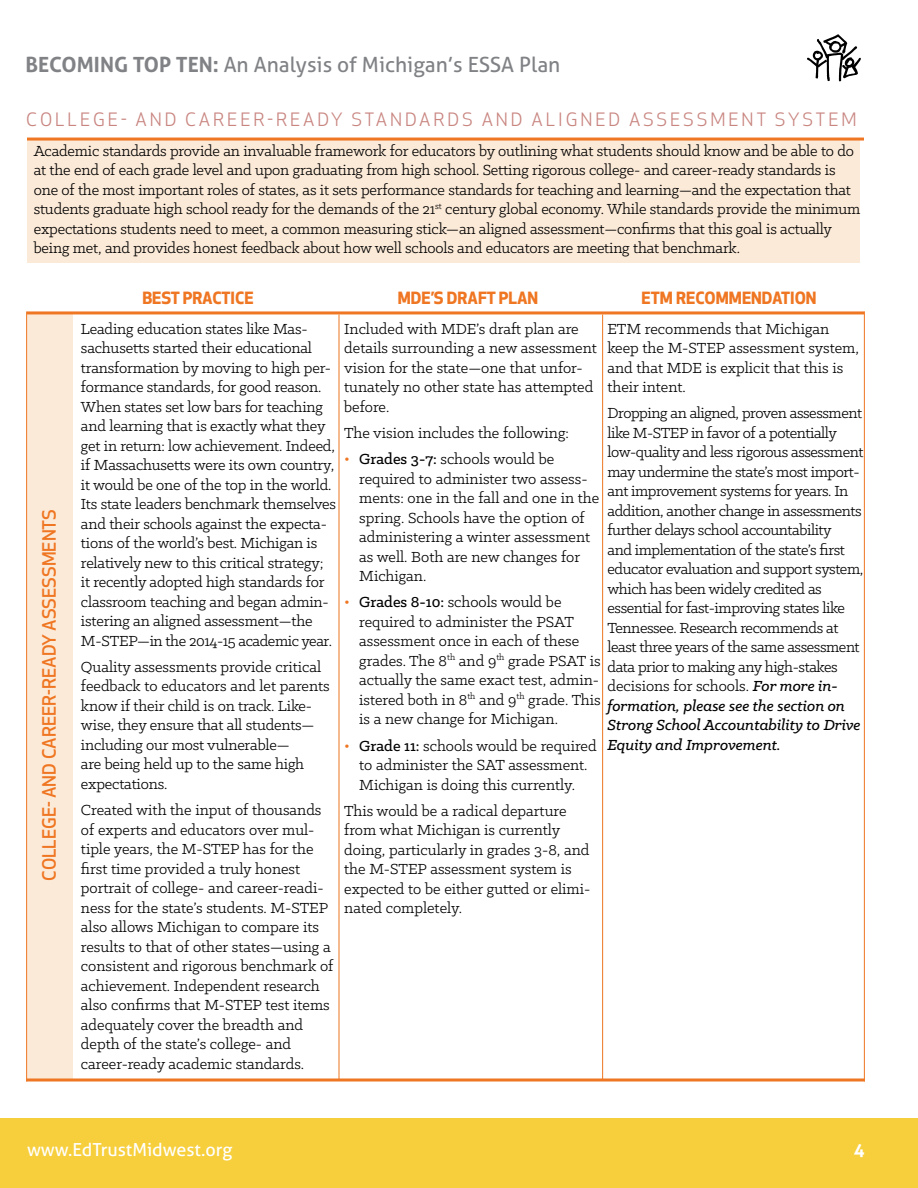
<style>
.page{position:relative;width:918px;height:1188px;background:#fff}
.page>*{position:absolute;margin:0;border:0;box-sizing:border-box;transform-origin:0 0}
.t1{font:21px "Aller";color:#808285}
.t2{font:18px "Apex New";letter-spacing:.16em;color:#c98681}
.t3{font:500 18px "Apex New";color:#ef7622}
.t4{font:18px "Aller";color:#fff}
.t5{font:700 18px "Aller";color:#fff}
.t6{font:16.5px/19.5px "Klinic Slab";letter-spacing:-.01em;color:#000}
.t7{font:700 16.5px "Apex New";color:#ef7622}
.s1{font-weight:700}
.s2{color:#ef7622}
.s3{font-weight:500}
.s4{font-weight:500;font-style:italic}
</style>
<div class="page">
<div style="left:27px;top:313px;width:46px;height:765px;background:#fcead8"></div>
<div style="left:27px;top:139px;width:833px;height:123px;background:#fcead8"></div>
<hr style="left:27px;top:138px;width:837px;height:3px;background:#ef7622">
<hr style="left:27px;top:311px;width:837px;height:3px;background:#ef7622">
<hr style="left:339px;top:315px;width:1px;height:765px;background:#ef7622">
<hr style="left:602px;top:315px;width:1px;height:765px;background:#ef7622">
<svg style="left:27px;top:1078px;width:837px;height:4px;fill:#ef7928"></svg>
<hr style="left:864px;top:311px;width:1px;height:771px;background:#ef7622">
<div style="left:0;top:1119px;width:918px;height:69px;background:#f7cf3c"></div>
<hr style="left:26px;top:311px;width:1px;height:771px;background:#ef7622">
<svg style="left:807px;top:34px;width:54px;height:47px"></svg>
<p class="t1" style="left:25px;top:51px;width:536px"><span class="s1">BECOMING TOP TEN:</span> An Analysis of Michigan’s ESSA Plan</p>
<p class="t2" style="left:26px;top:108px;width:832px">COLLEGE- AND CAREER-READY STANDARDS AND ALIGNED ASSESSMENT SYSTEM</p>
<p class="t6" style="left:34px;top:141px;width:828px">Academic standards provide an invaluable framework for educators by outlining what students should know and be able to do at the end of each grade level and upon graduating from high school. Setting rigorous college- and career-ready standards is one of the most important roles of states, as it sets performance standards for teaching and learning—and the expectation that students graduate high school ready for the demands of the 21<sup>st</sup> century global economy. While standards provide the minimum expectations students need to meet, a common measuring stick—an aligned assessment—confirms that this goal is actually being met, and provides honest feedback about how well schools and educators are meeting that benchmark.</p>
<p class="t3" style="left:37px;top:881px;width:374px;rotate:-90deg">COLLEGE- AND CAREER-READY ASSESSMENTS</p>
<p class="t7" style="left:142px;top:286px;width:113px">BEST PRACTICE</p>
<p class="t7" style="left:398px;top:286px;width:142px">MDE’S DRAFT PLAN</p>
<p class="t7" style="left:641px;top:286px;width:177px">ETM RECOMMENDATION</p>
<p class="t6" style="left:81px;top:318px;width:257px">Leading education states like Mas&shy;sachusetts started their educational transformation by moving to high per&shy;formance standards, for good reason.<br>When states set low bars for teaching and learning that is exactly what they get in return: low achievement. Indeed, if Massachusetts were its own country, it would be one of the top in the world.<br>Its state leaders benchmark themselves and their schools against the expecta&shy;tions of the world’s best. Michigan is relatively new to this critical strategy; it recently adopted high standards for classroom teaching and began admin&shy;istering an aligned assessment—the M-STEP—in the 2014-15 academic year.</p>
<p class="t6" style="left:81px;top:657px;width:250px">Quality assessments provide critical feedback to educators and let parents know if their child is on track. Like&shy;wise, they ensure that all students— including our most vulnerable—<br>are being held up to the same high expectations.</p>
<p class="t6" style="left:81px;top:800px;width:254px">Created with the input of thousands of experts and educators over mul&shy;tiple years, the M-STEP has for the first time provided a truly honest portrait of college- and career-readi&shy;ness for the state’s students. M-STEP also allows Michigan to compare its results to that of other states—using a consistent and rigorous benchmark of achievement. Independent research also confirms that M-STEP test items adequately cover the breadth and depth of the state’s college- and career-ready academic standards.</p>
<p class="t6" style="left:344px;top:318px;width:254px">Included with MDE’s draft plan are details surrounding a new assessment vision for the state—one that unfor&shy;tunately no other state has attempted before.</p>
<p class="t6" style="left:344px;top:423px;width:226px">The vision includes the following:</p>
<p class="t6" style="left:359px;top:449px;width:242px;text-indent:-15px"><span class="s2">•</span> <span class="s3">Grades 3-7:</span> schools would be required to administer two assess&shy;ments: one in the fall and one in the spring. Schools have the option of administering a winter assessment as well. Both are new changes for<br>Michigan.</p>
<p class="t6" style="left:359px;top:592px;width:243px;text-indent:-15px"><span class="s2">•</span> <span class="s3">Grades 8-10:</span> schools would be required to administer the PSAT assessment once in each of these grades. The 8<sup>th</sup> and 9<sup>th</sup> grade PSAT is actually the same exact test, admin&shy;istered both in 8<sup>th</sup> and 9<sup>th</sup> grade. This is a new change for Michigan.</p>
<p class="t6" style="left:344px;top:735px;width:254px;text-align:center"><span class="s2">•</span> <span class="s3">Grade 11:</span> schools would be required to administer the SAT assessment.<br>Michigan is doing this currently.</p>
<p class="t6" style="left:344px;top:801px;width:248px">This would be a radical departure from what Michigan is currently doing, particularly in grades 3-8, and the M-STEP assessment system is expected to be either gutted or elimi&shy;nated completely.</p>
<p class="t6" style="left:608px;top:318px;width:253px">ETM recommends that Michigan keep the M-STEP assessment system, and that MDE is explicit that this is their intent.</p>
<p class="t6" style="left:608px;top:403px;width:257px">Dropping an aligned, proven assessment like M-STEP in favor of a potentially low-quality and less rigorous assessment may undermine the state’s most import&shy;ant improvement systems for years. In addition, another change in assessments further delays school accountability<br>and implementation of the state’s first educator evaluation and support system, which has been widely credited as essential for fast-improving states like Tennessee. Research recommends at least three years of the same assessment data prior to making any high-stakes decisions for schools. <span class="s4">For more in&shy;formation, please see the section on Strong School Accountability to Drive Equity and Improvement.</span></p>
<p class="t4" style="left:27px;top:1138px;width:207px">www.EdTrustMidwest.org</p>
<p class="t5" style="left:854px;top:1138px;width:12px">4</p>
</div>
